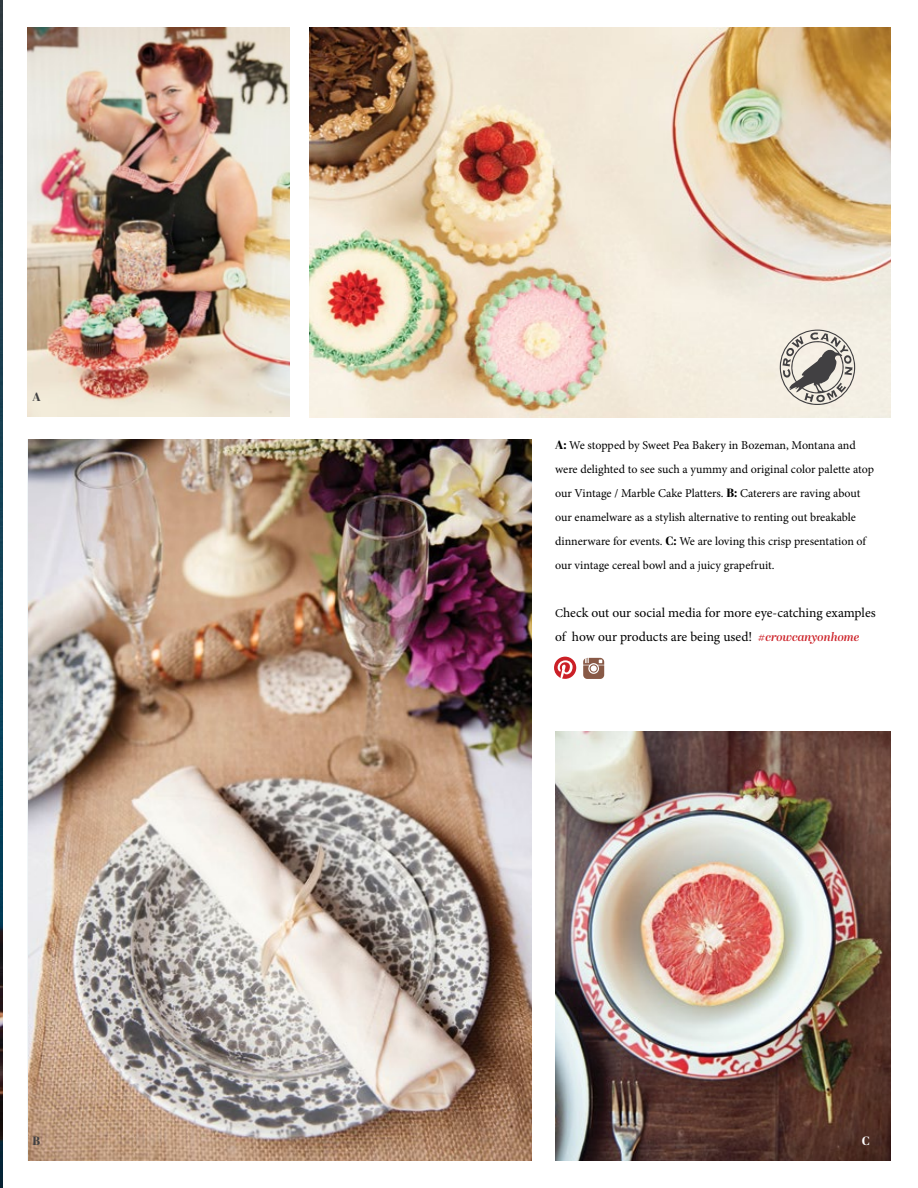
<style>
.page{position:relative;width:918px;height:1188px;background:#fff}
.page>*{position:absolute;margin:0;border:0;box-sizing:border-box;transform-origin:0 0}
.t1{font:13.5px/24px "Minion Pro";letter-spacing:-.005em;color:#000}
.t2{font:12px/24px "Minion Pro";letter-spacing:-.005em;color:#000}
.t3{font:800 12px "Abril Display";color:#414042}
.t4{font:800 12px "Abril Display";color:#fff}
.s1{font-family:"Abril Display";font-weight:800}
.s2{font-size:12px}
.s3{font-family:"Abril Display";font-weight:600;font-style:italic;font-size:12px;color:#cc2027}
</style>
<div class="page">
<img style="left:0;top:0;width:2px;height:1188px">
<img style="left:28px;top:440px;width:503px;height:721px">
<img style="left:309px;top:27px;width:582px;height:390px">
<img style="left:27px;top:27px;width:262px;height:390px">
<img style="left:555px;top:731px;width:336px;height:430px">
<svg style="left:779px;top:330px;width:76px;height:75px;background:#bbb7b0"></svg>
<svg style="left:554px;top:657px;width:22px;height:22px"></svg>
<svg style="left:583px;top:658px;width:21px;height:21px"></svg>
<p class="t3" style="left:32px;top:388px;width:10px">A</p>
<p class="t2" style="left:555px;top:433px;width:320px"><span class="s1">A:</span> We stopped by Sweet Pea Bakery in Bozeman, Montana and were delighted to see such a yummy and original color palette atop our Vintage / Marble Cake Platters. <span class="s1">B:</span> Caterers are raving about our enamelware as a stylish alternative to renting out breakable dinnerware for events. <span class="s1">C:</span> We are loving this crisp presentation of our vintage cereal bowl and a juicy grapefruit.</p>
<p class="t1" style="left:555px;top:600px;width:322px"><span class="s2">C</span>heck out our social media for more eye-catching examples of how our products are being used! <span class="s3">#crowcanyonhome</span></p>
<p class="t3" style="left:32px;top:1133px;width:9px">B</p>
<p class="t4" style="left:862px;top:1133px;width:10px">C</p>
</div>
